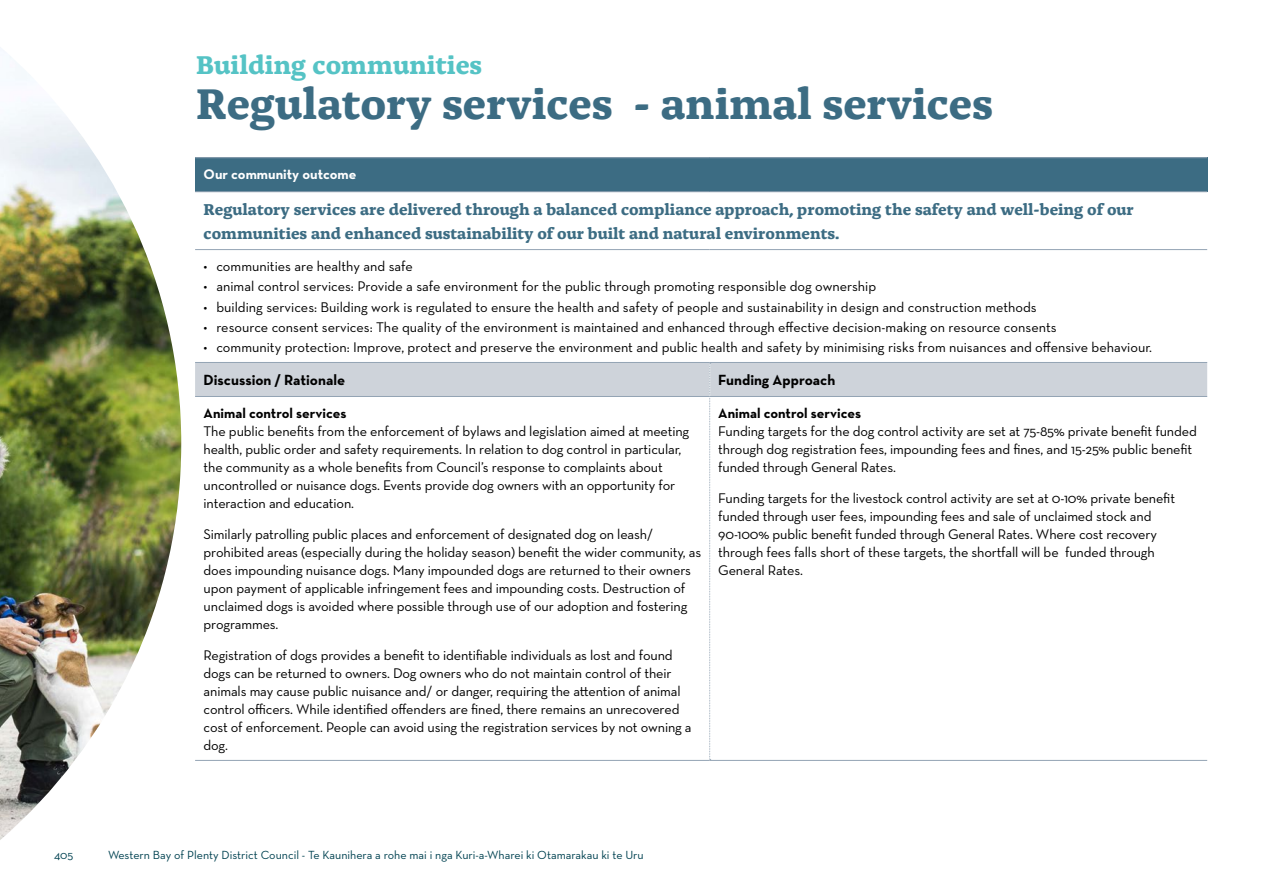
<style>
.page{position:relative;width:1263px;height:893px;background:#fff}
.page>*{position:absolute;margin:0;border:0;box-sizing:border-box;transform-origin:0 0}
.Body_Copy{font:700 45px "Alda OTCEV";color:#3c6c83}
.Body_Copy-2{font:700 27px "Alda OTCEV";color:#55c3c5}
.C5_Third_heading{font:700 16.5px/24px "Alda OTCEV";color:#3c6c83}
.t1{font:700 15px "Neutraface Text";color:#000}
.Body_Copy-3{font:14.25px/18px "Neutraface Text";letter-spacing:-.01em;color:#000}
.Body_Copy-4{font:700 14.25px "Neutraface Text";color:#000}
.Body_Copy-5{font:700 14.25px "Neutraface Text";color:#fff}
.t2{font:12px "Neutraface Text";color:#004251}
</style>
<div class="page">
<img style="left:0;top:47px;width:181px;height:793px">
<div style="left:195px;top:158px;width:1012px;height:34px;background:#3c6c83"></div>
<hr style="left:195px;top:157px;width:515px;height:1px;background:#94a4b4">
<hr style="left:710px;top:157px;width:497px;height:1px;background:#94a4b4">
<hr style="left:195px;top:191px;width:515px;height:1px;background:#94a4b4">
<hr style="left:710px;top:191px;width:497px;height:1px;background:#94a4b4">
<hr style="left:195px;top:249px;width:515px;height:1px;background:#94a4b4">
<hr style="left:710px;top:249px;width:497px;height:1px;background:#94a4b4">
<hr style="left:195px;top:760px;width:515px;height:1px;background:#94a4b4">
<hr style="left:710px;top:760px;width:497px;height:1px;background:#94a4b4">
<svg style="left:195px;top:362px;width:1012px;height:398px"></svg>
<p class="Body_Copy-2" style="left:196px;top:43px;width:287px">Building communities</p>
<p class="Body_Copy" style="left:196px;top:68px;width:798px">Regulatory services - animal services</p>
<p class="Body_Copy-5" style="left:204px;top:165px;width:154px">Our community outcome</p>
<p class="C5_Third_heading" style="left:204px;top:196px;width:932px">Regulatory services are delivered through a balanced compliance approach, promoting the safety and well-being of our communities and enhanced sustainability of our built and natural environments.</p>
<p class="Body_Copy-3" style="left:204px;top:257px;width:211px">• communities are healthy and safe</p>
<p class="Body_Copy-3" style="left:204px;top:277px;width:674px">• animal control services: Provide a safe environment for the public through promoting responsible dog ownership</p>
<p class="Body_Copy-3" style="left:204px;top:298px;width:835px">• building services: Building work is regulated to ensure the health and safety of people and sustainability in design and construction methods</p>
<p class="Body_Copy-3" style="left:204px;top:318px;width:854px">• resource consent services: The quality of the environment is maintained and enhanced through effective decision-making on resource consents</p>
<p class="Body_Copy-3" style="left:204px;top:338px;width:950px">• community protection: Improve, protect and preserve the environment and public health and safety by minimising risks from nuisances and offensive behaviour.</p>
<p class="t1" style="left:204px;top:371px;width:143px">Discussion / Rationale</p>
<p class="t1" style="left:718px;top:371px;width:119px">Funding Approach</p>
<p class="Body_Copy-4" style="left:204px;top:404px;width:144px">Animal control services</p>
<p class="Body_Copy-3" style="left:204px;top:422px;width:487px">The public benefits from the enforcement of bylaws and legislation aimed at meeting health, public order and safety requirements. In relation to dog control in particular, the community as a whole benefits from Council’s response to complaints about uncontrolled or nuisance dogs. Events provide dog owners with an opportunity for interaction and education.</p>
<p class="Body_Copy-3" style="left:204px;top:525px;width:499px">Similarly patrolling public places and enforcement of designated dog on leash/ prohibited areas (especially during the holiday season) benefit the wider community, as does impounding nuisance dogs. Many impounded dogs are returned to their owners upon payment of applicable infringement fees and impounding costs. Destruction of unclaimed dogs is avoided where possible through use of our adoption and fostering programmes.</p>
<p class="Body_Copy-3" style="left:204px;top:646px;width:490px">Registration of dogs provides a benefit to identifiable individuals as lost and found dogs can be returned to owners. Dog owners who do not maintain control of their animals may cause public nuisance and/ or danger, requiring the attention of animal control officers. While identified offenders are fined, there remains an unrecovered cost of enforcement. People can avoid using the registration services by not owning a dog.</p>
<p class="Body_Copy-4" style="left:718px;top:404px;width:144px">Animal control services</p>
<p class="Body_Copy-3" style="left:718px;top:422px;width:480px">Funding targets for the dog control activity are set at 75-85% private benefit funded through dog registration fees, impounding fees and fines, and 15-25% public benefit funded through General Rates.</p>
<p class="Body_Copy-3" style="left:718px;top:489px;width:458px">Funding targets for the livestock control activity are set at 0-10% private benefit funded through user fees, impounding fees and sale of unclaimed stock and 90-100% public benefit funded through General Rates. Where cost recovery through fees falls short of these targets, the shortfall will be funded through General Rates.</p>
<p class="t2" style="left:54px;top:847px;width:21px">405</p>
<p class="t2" style="left:108px;top:847px;width:537px">Western Bay of Plenty District Council - Te Kaunihera a rohe mai i nga Kuri-a-Wharei ki Otamarakau ki te Uru</p>
</div>
